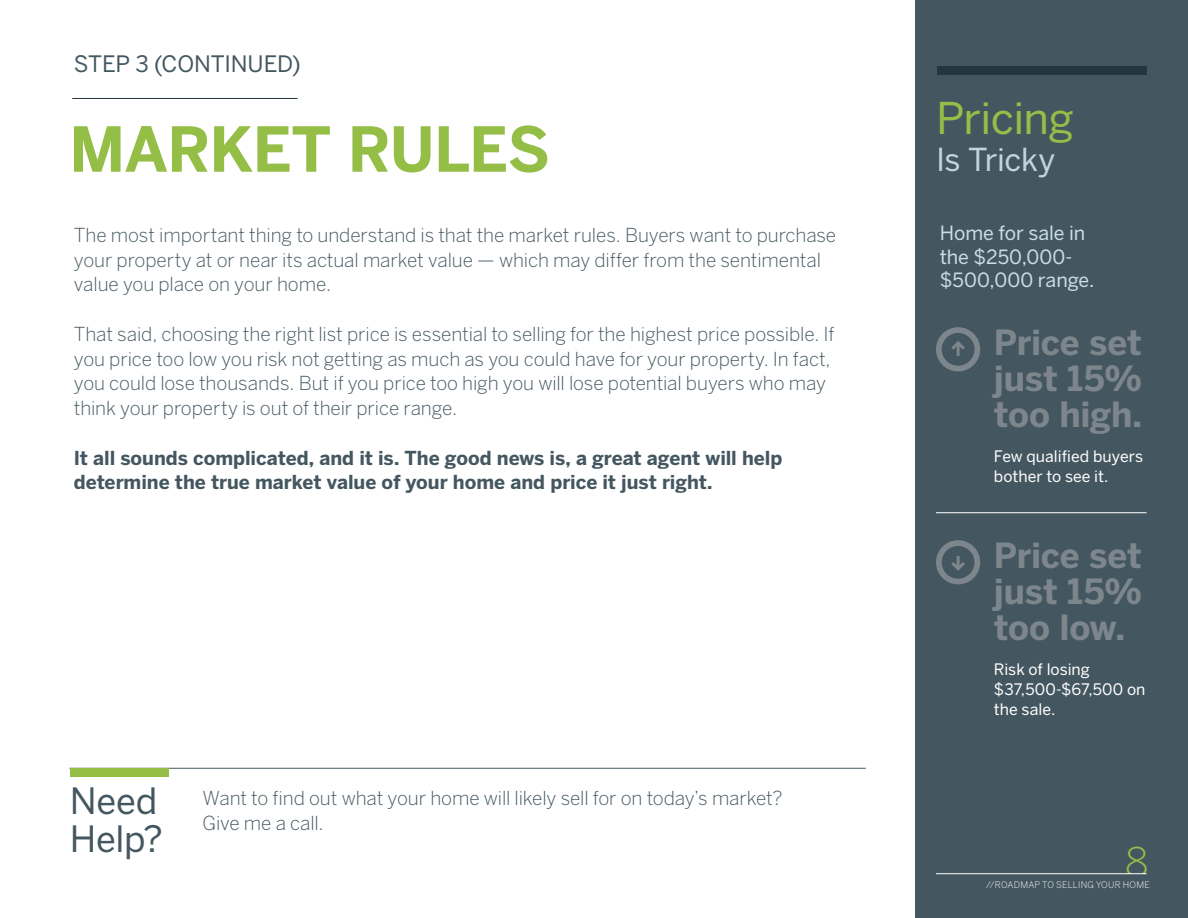
<style>
.page{position:relative;width:1188px;height:918px;background:#fff}
.page>*{position:absolute;margin:0;border:0;box-sizing:border-box;transform-origin:0 0}
.t1{font:700 61.5px "Benton Sans";letter-spacing:-.015em;color:#95be47}
.t2{font:43.5px "Benton Sans";letter-spacing:-.015em;color:#95be47}
.t3{font:300 39px "Benton Sans";color:#95be47}
.t4{font:36px/37.5px "Benton Sans";letter-spacing:-.005em;color:#445760}
.t5{font:700 34.5px/36px "Benton Sans";letter-spacing:-.005em;color:#7c868c;text-align:justify}
.t6{font:31.5px "Benton Sans";letter-spacing:-.01em;color:#c1d5df}
.t7{font:22.5px "Benton Sans";letter-spacing:-.005em;color:#445760}
.t8{font:19.5px/23.4px "Benton Sans";color:#c9dee8}
.t9{font:300 19.2px/24.8px "Benton Sans";letter-spacing:-.005em;color:#445760}
.t10{font:700 19.2px/24.8px "Benton Sans";letter-spacing:-.005em;color:#445760}
.t11{font:15.75px/20.2px "Benton Sans";color:#fff}
.t12{font:300 9px "Benton Sans";letter-spacing:.025em;color:#fff}
</style>
<div class="page">
<div style="left:915px;top:0;width:273px;height:918px;background:#445760"></div>
<div style="left:937px;top:67px;width:210px;height:8px;background:#24363f"></div>
<hr style="left:936px;top:873px;width:211px;height:1px;background:#fff">
<hr style="left:936px;top:512px;width:211px;height:1px;background:#fff">
<div style="left:936px;top:327px;width:44px;height:44px;border:6px solid #7c868c;border-radius:50%"></div>
<svg style="left:951px;top:341px;width:14px;height:15px"></svg>
<div style="left:936px;top:540px;width:44px;height:44px;border:6px solid #7c868c;border-radius:50%"></div>
<svg style="left:951px;top:556px;width:14px;height:15px"></svg>
<hr style="left:72px;top:98px;width:226px;height:1px;background:#22363f">
<hr style="left:69px;top:768px;width:797px;height:1px;background:#445760">
<div style="left:70px;top:768px;width:99px;height:9px;background:#95be47"></div>
<p class="t7" style="left:74px;top:50px;width:228px">STEP 3 (CONTINUED)</p>
<h1 class="t1" style="left:69px;top:113px;width:482px">MARKET RULES</h1>
<p class="t9" style="left:74px;top:222px;width:764px">The most important thing to understand is that the market rules. Buyers want to purchase your property at or near its actual market value — which may differ from the sentimental value you place on your home.</p>
<p class="t9" style="left:74px;top:321px;width:762px">That said, choosing the right list price is essential to selling for the highest price possible. If you price too low you risk not getting as much as you could have for your property. In fact, you could lose thousands. But if you price too high you will lose potential buyers who may think your property is out of their price range.</p>
<p class="t10" style="left:74px;top:445px;width:710px">It all sounds complicated, and it is. The good news is, a great agent will help determine the true market value of your home and price it just right.</p>
<h3 class="t4" style="left:70px;top:782px;width:95px">Need<br>Help?</h3>
<p class="t9" style="left:202px;top:786px;width:581px">Want to find out what your home will likely sell for on today’s market?<br>Give me a call.</p>
<h2 class="t2" style="left:936px;top:92px;width:139px">Pricing</h2>
<h3 class="t6" style="left:936px;top:141px;width:121px">Is Tricky</h3>
<p class="t8" style="left:940px;top:221px;width:156px">Home for sale in the $250,000- $500,000 range.</p>
<h3 class="t5" style="left:994px;top:324px;width:150px">Price set just 15% too high.</h3>
<p class="t11" style="left:994px;top:446px;width:151px">Few qualified buyers bother to see it.</p>
<h3 class="t5" style="left:994px;top:537px;width:150px">Price set just 15% too low.</h3>
<p class="t11" style="left:994px;top:658px;width:153px">Risk of losing $37,500-$67,500 on the sale.</p>
<h3 class="t3" style="left:1125px;top:839px;width:25px">8</h3>
<p class="t12" style="left:986px;top:879px;width:165px">//ROADMAP TO SELLING YOUR HOME</p>
</div>
